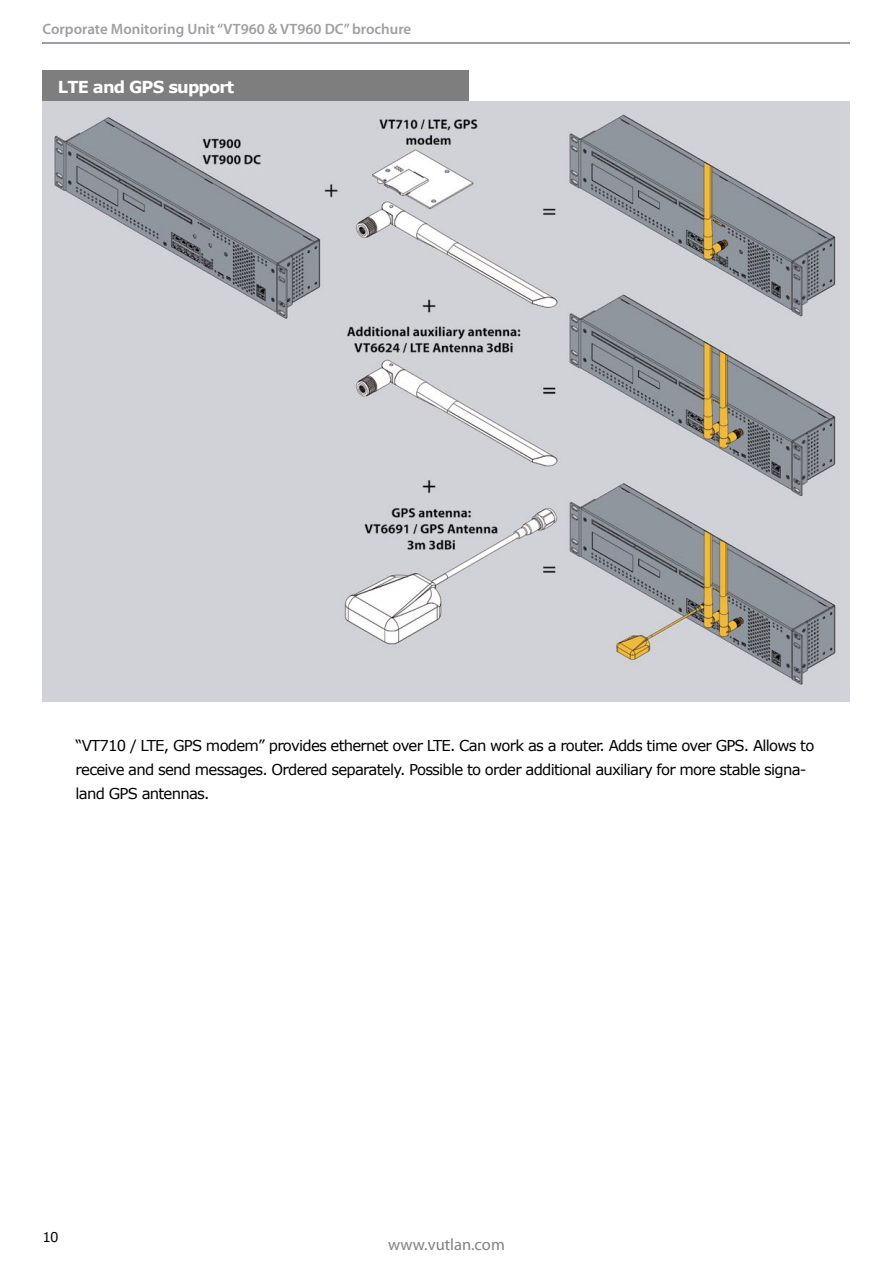
<style>
.page{position:relative;width:893px;height:1263px;background:#fff}
.page>*{position:absolute;margin:0;border:0;box-sizing:border-box;transform-origin:0 0}
.t1{font:700 16.5px "Verdana";letter-spacing:-.05em;color:#fff}
.t2{font:16.5px "Myriad Pro";color:#808187}
.t3{font:15px/24px "Verdana";letter-spacing:-.05em;color:#000}
.t4{font:600 15px "Myriad Pro";color:#9e9fa3}
.t5{font:13.5px "Verdana";color:#000}
</style>
<div class="page">
<hr style="left:43px;top:42px;width:807px;height:1px;background:#9e9fa3">
<div style="left:43px;top:70px;width:426px;height:34px;background:#7e7e7e"></div>
<img style="left:42px;top:102px;width:807px;height:600px">
<p class="t4" style="left:43px;top:19px;width:370px">Corporate Monitoring Unit “VT960 &amp; VT960 DC” brochure</p>
<p class="t1" style="left:58px;top:76px;width:178px">LTE and GPS support</p>
<p class="t3" style="left:76px;top:734px;width:740px">“VT710 / LTE, GPS modem” provides ethernet over LTE. Can work as a router. Adds time over GPS. Allows to receive and send messages. Ordered separately. Possible to order additional auxiliary for more stable signa&shy;land GPS antennas.</p>
<p class="t5" style="left:42px;top:1228px;width:18px">10</p>
<p class="t2" style="left:388px;top:1234px;width:118px">www.vutlan.com</p>
</div>
